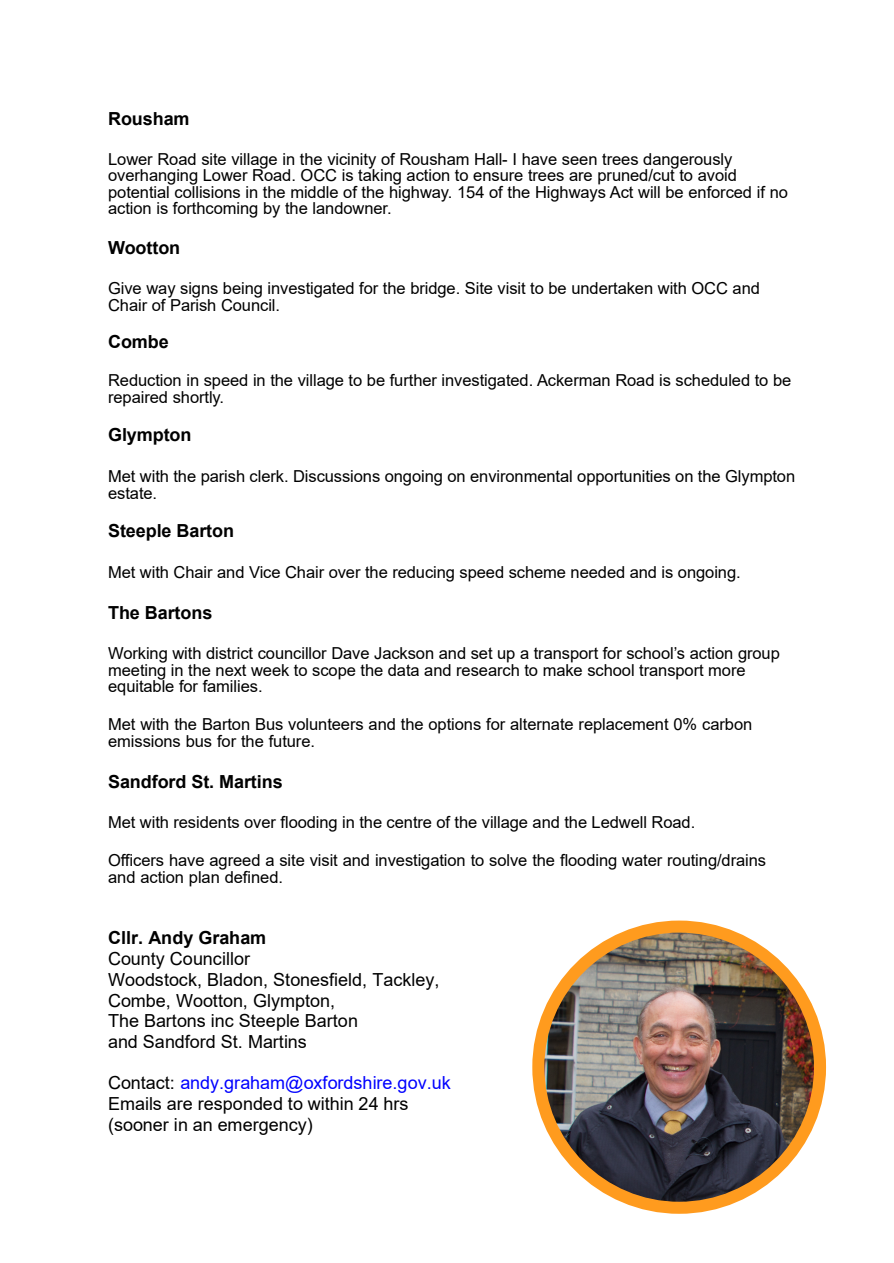
<style>
.page{position:relative;width:894px;height:1263px;background:#fff}
.page>*{position:absolute;margin:0;border:0;box-sizing:border-box;transform-origin:0 0}
.t1{font:18px/20.7px "Arial";letter-spacing:-.005em;color:#000}
.t2{font:700 18px "Arial";letter-spacing:-.005em;color:#000}
.t3{font:16.5px/16.5px "Arial";letter-spacing:-.005em;color:#000}
.s1{color:#00f}
</style>
<div class="page">
<img style="left:538px;top:926px;width:281px;height:281px;border-radius:50%">
<div style="left:532px;top:920px;width:293px;height:294px;border:12px solid #ff9b1e;border-radius:50%"></div>
<p class="t2" style="left:108px;top:112px;width:83px">Rousham</p>
<p class="t3" style="left:108px;top:152px;width:681px">Lower Road site village in the vicinity of Rousham Hall- I have seen trees dangerously overhanging Lower Road. OCC is taking action to ensure trees are pruned/cut to avoid potential collisions in the middle of the highway. 154 of the Highways Act will be enforced if no action is forthcoming by the landowner.</p>
<p class="t2" style="left:108px;top:241px;width:74px">Wootton</p>
<p class="t3" style="left:108px;top:282px;width:653px">Give way signs being investigated for the bridge. Site visit to be undertaken with OCC and<br>Chair of Parish Council.</p>
<p class="t2" style="left:108px;top:335px;width:62px">Combe</p>
<p class="t3" style="left:108px;top:374px;width:684px">Reduction in speed in the village to be further investigated. Ackerman Road is scheduled to be repaired shortly.</p>
<p class="t2" style="left:108px;top:428px;width:85px">Glympton</p>
<p class="t3" style="left:108px;top:470px;width:688px">Met with the parish clerk. Discussions ongoing on environmental opportunities on the Glympton estate.</p>
<p class="t2" style="left:108px;top:523px;width:127px">Steeple Barton</p>
<p class="t3" style="left:108px;top:565px;width:633px">Met with Chair and Vice Chair over the reducing speed scheme needed and is ongoing.</p>
<p class="t2" style="left:108px;top:606px;width:106px">The Bartons</p>
<p class="t3" style="left:108px;top:646px;width:673px">Working with district councillor Dave Jackson and set up a transport for school’s action group meeting in the next week to scope the data and research to make school transport more equitable for families.</p>
<p class="t3" style="left:108px;top:718px;width:645px">Met with the Barton Bus volunteers and the options for alternate replacement 0% carbon emissions bus for the future.</p>
<p class="t2" style="left:108px;top:775px;width:176px">Sandford St. Martins</p>
<p class="t3" style="left:108px;top:815px;width:588px">Met with residents over flooding in the centre of the village and the Ledwell Road.</p>
<p class="t3" style="left:108px;top:853px;width:659px">Officers have agreed a site visit and investigation to solve the flooding water routing/drains and action plan defined.</p>
<p class="t2" style="left:108px;top:931px;width:159px">Cllr. Andy Graham</p>
<p class="t1" style="left:108px;top:950px;width:333px">County Councillor<br>Woodstock, Bladon, Stonesfield, Tackley,<br>Combe, Wootton, Glympton,<br>The Bartons inc Steeple Barton<br>and Sandford St. Martins</p>
<p class="t1" style="left:108px;top:1074px;width:344px">Contact: <span class="s1">andy.graham@oxfordshire.gov.uk<br></span>Emails are responded to within 24 hrs (sooner in an emergency)</p>
</div>
